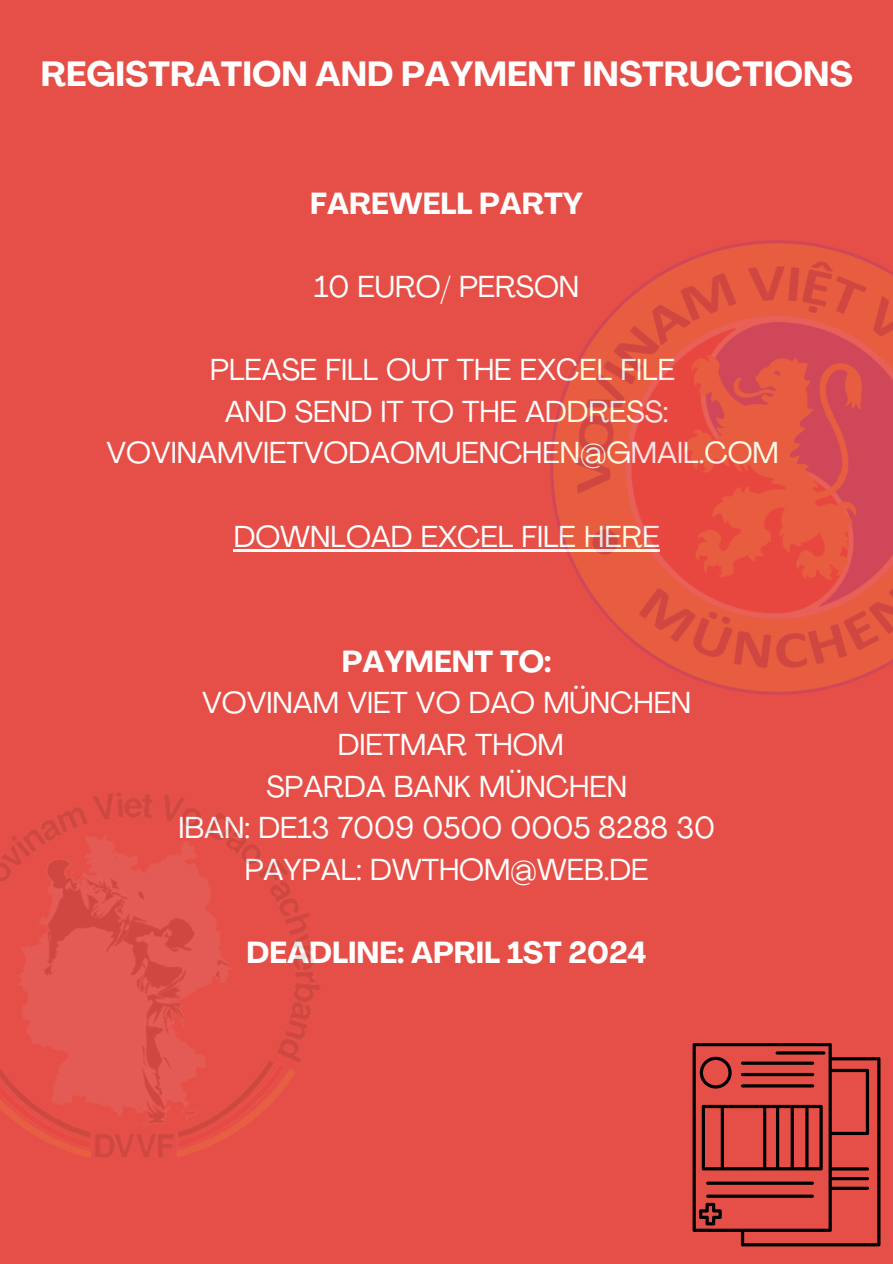
<style>
.page{position:relative;width:893px;height:1264px;background:#fff}
.page>*{position:absolute;margin:0;border:0;box-sizing:border-box;transform-origin:0 0}
.t1{font:700 34.5px "Agrandir";color:#fff}
.t2{font:30px/41.7px "Agrandir";color:#fff;text-align:center}
.t3{font:700 30px "Agrandir";color:#fff}
</style>
<div class="page">
<div style="left:0;top:0;width:892px;height:1263px;background:#e64f47"></div>
<hr style="left:234px;top:549px;width:425px;height:2px;background:#fff">
<svg style="left:692px;top:1043px;width:188px;height:203px"></svg>
<img style="left:0;top:792px;width:320px;height:366px">
<img style="left:525px;top:240px;width:367px;height:455px">
<p class="t1" style="left:41px;top:61px;width:813px">REGISTRATION AND PAYMENT INSTRUCTIONS</p>
<p class="t3" style="left:310px;top:191px;width:274px">FAREWELL PARTY</p>
<p class="t2" style="left:314px;top:268px;width:266px">10 EURO/ PERSON</p>
<p class="t2" style="left:106px;top:352px;width:674px">PLEASE FILL OUT THE EXCEL FILE<br>AND SEND IT TO THE ADDRESS:<br>VOVINAMVIETVODAOMUENCHEN@GMAIL.COM</p>
<p class="t2" style="left:234px;top:518px;width:427px">DOWNLOAD EXCEL FILE HERE</p>
<p class="t3" style="left:342px;top:649px;width:211px">PAYMENT TO:</p>
<p class="t2" style="left:178px;top:685px;width:538px">VOVINAM VIET VO DAO MÜNCHEN<br>DIETMAR THOM<br>SPARDA BANK MÜNCHEN<br>IBAN: DE13 7009 0500 0005 8288 30<br>PAYPAL: DWTHOM@WEB.DE</p>
<p class="t3" style="left:247px;top:940px;width:401px">DEADLINE: APRIL 1ST 2024</p>
</div>
